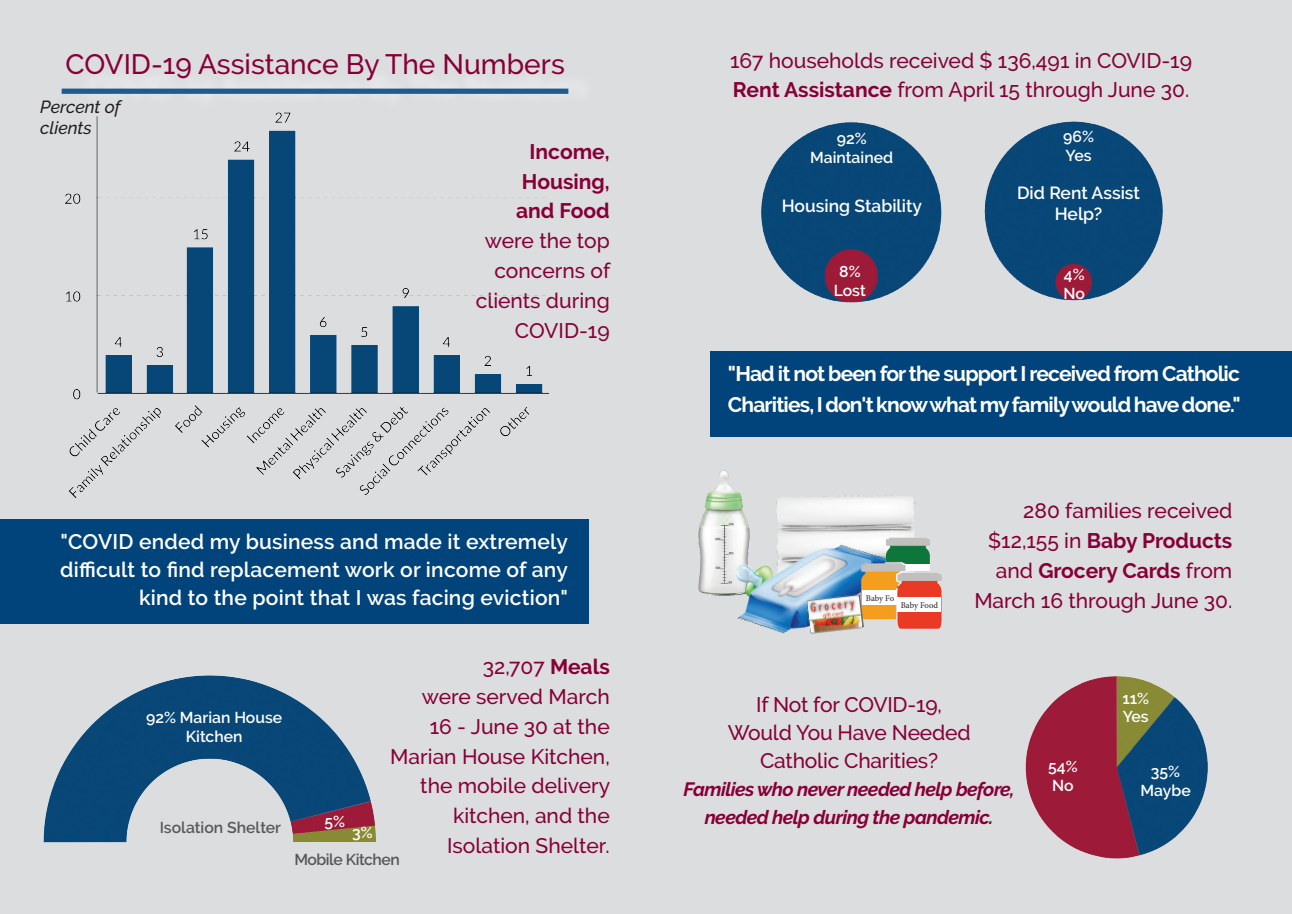
<style>
.page{position:relative;width:1292px;height:914px;background:#dcdddf}
.page>*{position:absolute;margin:0;border:0;box-sizing:border-box;transform-origin:0 0}
.t1{font:500 28px "Raleway";color:#860037}
.t2{font:500 21px/29.8px "Raleway";color:#860037;text-align:right}
.t3{font:600 21px/28px "Raleway";letter-spacing:.01em;color:#fff;text-align:right}
.t4{font:700 21px/31.5px "Raleway";letter-spacing:-.04em;color:#fff}
.t5{font:700 21px/29.8px "Raleway";color:#860037;text-align:justify}
.t6{font:italic 700 19.25px/28px "Raleway";letter-spacing:-.03em;color:#860037;text-align:center}
.t7{font:600 17.5px/21px "Raleway";color:#fff;text-align:center}
.t8{font:italic 500 17.5px/21px "Raleway";color:#231f20}
.t9{font:600 15.75px/18.9px "Raleway";color:#fff}
.t10{font:600 15.75px "Raleway";letter-spacing:-.005em;color:#57585a}
.t11{font:600 15.75px "Raleway";letter-spacing:-.03em;color:#57585a}
.t12{font:8.75px "Minion Pro";letter-spacing:-.01em;color:#231f20}
.s1{font-weight:700}
</style>
<div class="page">
<div style="left:62px;top:89px;width:506px;height:5px;background:#1e5b8f"></div>
<div style="left:0;top:519px;width:589px;height:104px;background:#00447b"></div>
<div style="left:710px;top:351px;width:582px;height:85px;background:#00447b"></div>
<img style="left:1025px;top:676px;width:183px;height:183px">
<img style="left:761px;top:122px;width:181px;height:181px">
<img style="left:984px;top:121px;width:179px;height:180px">
<img style="left:43px;top:675px;width:333px;height:168px">
<img style="left:65px;top:112px;width:484px;height:386px">
<img style="left:697px;top:470px;width:219px;height:126px">
<img style="left:722px;top:528px;width:123px;height:106px">
<img style="left:845px;top:526px;width:97px;height:103px">
<div style="left:897px;top:597px;width:44px;height:14px;background:#fff"></div>
<div style="left:862px;top:590px;width:34px;height:14px;background:#fff"></div>
<div style="left:906px;top:564px;width:24px;height:7px;background:#fff"></div>
<img style="left:806px;top:591px;width:58px;height:43px">
<h1 class="t1" style="left:66px;top:48px;width:501px">COVID-19 Assistance By The Numbers</h1>
<p class="t8" style="left:40px;top:97px;width:82px">Percent of clients</p>
<p class="t5" style="left:516px;top:137px;width:95px;text-indent:14px">Income, Housing, and Food</p>
<p class="t2" style="left:476px;top:226px;width:136px">were the top concerns of clients during<br>COVID-19</p>
<p class="t3" style="left:60px;top:527px;width:509px">"COVID ended my business and made it extremely difficult to find replacement work or income of any kind to the point that I was facing eviction"</p>
<p class="t9" style="left:146px;top:708px;width:137px;text-align:center">92% Marian House<br>Kitchen</p>
<p class="t10" style="left:160px;top:818px;width:123px">Isolation Shelter</p>
<p class="t2" style="left:390px;top:652px;width:221px">32,707 <span class="s1">Meals<br></span>were served March<br>16 - June 30 at the<br>Marian House Kitchen, the mobile delivery kitchen, and the<br>Isolation Shelter.</p>
<p class="t9" style="left:324px;top:811px;width:22px">5%</p>
<p class="t9" style="left:352px;top:823px;width:22px">3%</p>
<p class="t11" style="left:294px;top:850px;width:107px">Mobile Kitchen</p>
<p class="t2" style="left:730px;top:45px;width:463px;text-align:left">167 households received $ 136,491 in COVID-19<br><span class="s1">Rent Assistance</span> from April 15 through June 30.</p>
<p class="t9" style="left:810px;top:129px;width:84px;text-align:center">92%<br>Maintained</p>
<p class="t7" style="left:781px;top:195px;width:142px">Housing Stability</p>
<p class="t9" style="left:834px;top:262px;width:33px;text-align:center">8%<br>Lost</p>
<p class="t9" style="left:1063px;top:127px;width:32px">96%<br>Yes</p>
<p class="t7" style="left:1017px;top:183px;width:124px">Did Rent Assist<br>Help?</p>
<p class="t9" style="left:1063px;top:265px;width:23px">4%<br>No</p>
<p class="t4" style="left:728px;top:358px;width:514px">"Had it not been for the support I received from Catholic<br>Charities, I don't know what my family would have done."</p>
<p class="t2" style="left:988px;top:496px;width:246px">280 families received $12,155 in <span class="s1">Baby Products </span>and <span class="s1">Grocery Cards</span> from</p>
<p class="t12" style="left:900px;top:599px;width:39px">Baby Food</p>
<p class="t2" style="left:974px;top:585px;width:259px">March 16 through June 30.</p>
<p class="t12" style="left:866px;top:592px;width:30px">Baby Fo</p>
<p class="t2" style="left:727px;top:691px;width:244px;line-height:28px;text-align:center">If Not for COVID-19,<br>Would You Have Needed<br>Catholic Charities?</p>
<p class="t6" style="left:683px;top:775px;width:332px">Families who never needed help before, needed help during the pandemic.</p>
<p class="t9" style="left:1048px;top:756px;width:31px">54%<br>No</p>
<p class="t9" style="left:1122px;top:688px;width:28px">11%<br>Yes</p>
<p class="t9" style="left:1140px;top:761px;width:52px;text-align:center">35%<br>Maybe</p>
</div>
